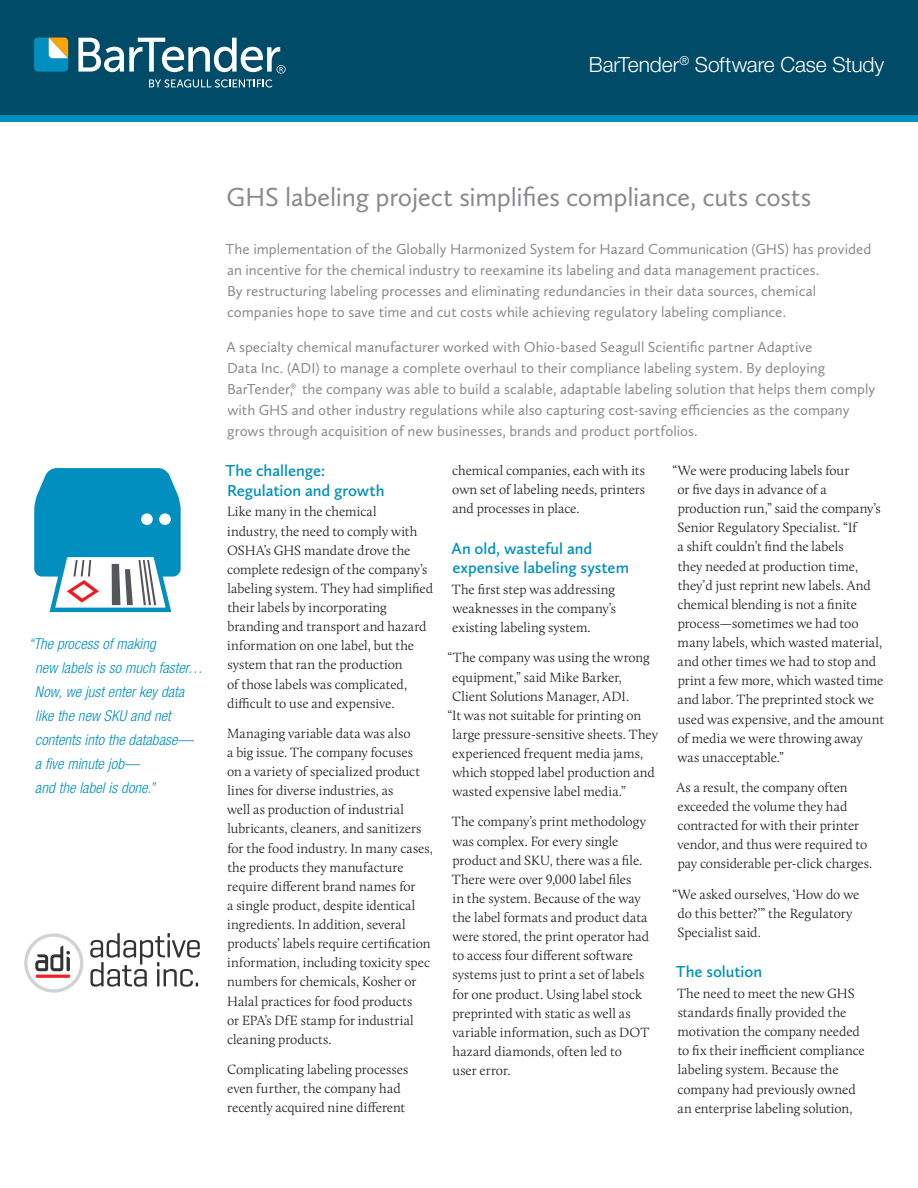
<style>
.page{position:relative;width:918px;height:1188px;background:#fff}
.page>*{position:absolute;margin:0;border:0;box-sizing:border-box;transform-origin:0 0}
.t1{font:27px "Calluna Sans";letter-spacing:-.01em;color:#8a8a8d}
.t2{font:300 21px "Helvetica Neue LT Std";letter-spacing:-.005em;color:#fff}
.t3{font:600 16.5px/20px "Calluna Sans";letter-spacing:-.005em;color:#008fbe}
.t4{font:15px/21px "Calluna Sans";color:#8a8a8d}
.t5{font:italic 300 condensed 15px/24px "Helvetica Neue LT Std";letter-spacing:.005em;color:#008fbe}
.t6{font:300 13.8px/19px "Calluna";letter-spacing:-.005em;color:#231f20}
</style>
<div class="page">
<div style="left:0;top:0;width:918px;height:115px;background:#004b68"></div>
<svg style="left:34px;top:38px;width:34px;height:34px"></svg>
<svg style="left:78px;top:38px;width:208px;height:50px"></svg>
<div style="left:0;top:115px;width:918px;height:7px;background:#008fbe"></div>
<svg style="left:34px;top:468px;width:147px;height:145px"></svg>
<svg style="left:90px;top:933px;width:110px;height:54px"></svg>
<svg style="left:24px;top:933px;width:59px;height:60px"></svg>
<hr style="left:36px;top:975px;width:34px;height:3px;background:#eb2227">
<h2 class="t2" style="left:589px;top:52px;width:297px">BarTender<sup>®</sup> Software Case Study</h2>
<p class="t5" style="left:35px;top:632px;width:169px;text-indent:-6px">“The process of making<br>new labels is so much faster…<br>Now, we just enter key data like the new SKU and net contents into the database— a five minute job—<br>and the label is done.”</p>
<h1 class="t1" style="left:226px;top:180px;width:587px">GHS labeling project simplifies compliance, cuts costs</h1>
<p class="t4" style="left:226px;top:239px;width:647px">The implementation of the Globally Harmonized System for Hazard Communication (GHS) has provided an incentive for the chemical industry to reexamine its labeling and data management practices.<br>By restructuring labeling processes and eliminating redundancies in their data sources, chemical companies hope to save time and cut costs while achieving regulatory labeling compliance.</p>
<p class="t4" style="left:226px;top:336px;width:650px">A specialty chemical manufacturer worked with Ohio-based Seagull Scientific partner Adaptive<br>Data Inc. (ADI) to manage a complete overhaul to their compliance labeling system. By deploying BarTender®, the company was able to build a scalable, adaptable labeling solution that helps them comply with GHS and other industry regulations while also capturing cost-saving efficiencies as the company grows through acquisition of new businesses, brands and product portfolios.</p>
<p class="t3" style="left:226px;top:460px;width:160px">The challenge:<br>Regulation and growth</p>
<p class="t6" style="left:227px;top:502px;width:208px">Like many in the chemical<br>industry, the need to comply with<br>OSHA’s GHS mandate drove the complete redesign of the company’s labeling system. They had simplified their labels by incorporating branding and transport and hazard information on one label, but the system that ran the production<br>of those labels was complicated, difficult to use and expensive.</p>
<p class="t6" style="left:227px;top:724px;width:207px">Managing variable data was also<br>a big issue. The company focuses<br>on a variety of specialized product lines for diverse industries, as<br>well as production of industrial lubricants, cleaners, and sanitizers for the food industry. In many cases, the products they manufacture require different brand names for<br>a single product, despite identical ingredients. In addition, several products’ labels require certification information, including toxicity spec numbers for chemicals, Kosher or Halal practices for food products<br>or EPA’s DfE stamp for industrial cleaning products.</p>
<p class="t6" style="left:227px;top:1060px;width:183px">Complicating labeling processes even further, the company had recently acquired nine different</p>
<p class="t6" style="left:452px;top:461px;width:194px;text-align:justify">chemical companies, each with its own set of labeling needs, printers and processes in place.</p>
<p class="t3" style="left:452px;top:538px;width:179px">An old, wasteful and expensive labeling system</p>
<p class="t6" style="left:452px;top:580px;width:166px;text-align:justify">The first step was addressing weaknesses in the company’s existing labeling system.</p>
<p class="t6" style="left:447px;top:648px;width:204px">“The company was using the wrong</p>
<p class="t6" style="left:452px;top:667px;width:171px">equipment,” said Mike Barker,</p>
<p class="t6" style="left:452px;top:686px;width:179px">Client Solutions Manager, ADI.</p>
<p class="t6" style="left:447px;top:706px;width:195px">“It was not suitable for printing on</p>
<p class="t6" style="left:453px;top:725px;width:207px">large pressure-sensitive sheets. They</p>
<p class="t6" style="left:452px;top:744px;width:192px">experienced frequent media jams,</p>
<p class="t6" style="left:452px;top:763px;width:204px">which stopped label production and</p>
<p class="t6" style="left:452px;top:782px;width:175px">wasted expensive label media.”</p>
<p class="t6" style="left:452px;top:812px;width:199px">The company’s print methodology was complex. For every single product and SKU, there was a file.<br>There were over 9,000 label files<br>in the system. Because of the way the label formats and product data were stored, the print operator had to access four different software systems just to print a set of labels for one product. Using label stock preprinted with static as well as variable information, such as DOT hazard diamonds, often led to<br>user error.</p>
<p class="t6" style="left:677px;top:461px;width:208px;text-indent:-5px">“We were producing labels four<br>or five days in advance of a production run,” said the company’s<br>Senior Regulatory Specialist. “If<br>a shift couldn’t find the labels<br>they needed at production time, they’d just reprint new labels. And chemical blending is not a finite process—sometimes we had too many labels, which wasted material, and other times we had to stop and print a few more, which wasted time and labor. The preprinted stock we used was expensive, and the amount of media we were throwing away was unacceptable.”</p>
<p class="t6" style="left:677px;top:778px;width:197px">As a result, the company often exceeded the volume they had contracted for with their printer vendor, and thus were required to pay considerable per-click charges.</p>
<p class="t6" style="left:677px;top:884px;width:183px;text-indent:-5px">“We asked ourselves, ‘How do we do this better?’” the Regulatory<br>Specialist said.</p>
<p class="t3" style="left:676px;top:961px;width:88px">The solution</p>
<p class="t6" style="left:677px;top:984px;width:189px">The need to meet the new GHS standards finally provided the motivation the company needed to fix their inefficient compliance labeling system. Because the company had previously owned an enterprise labeling solution,</p>
</div>
